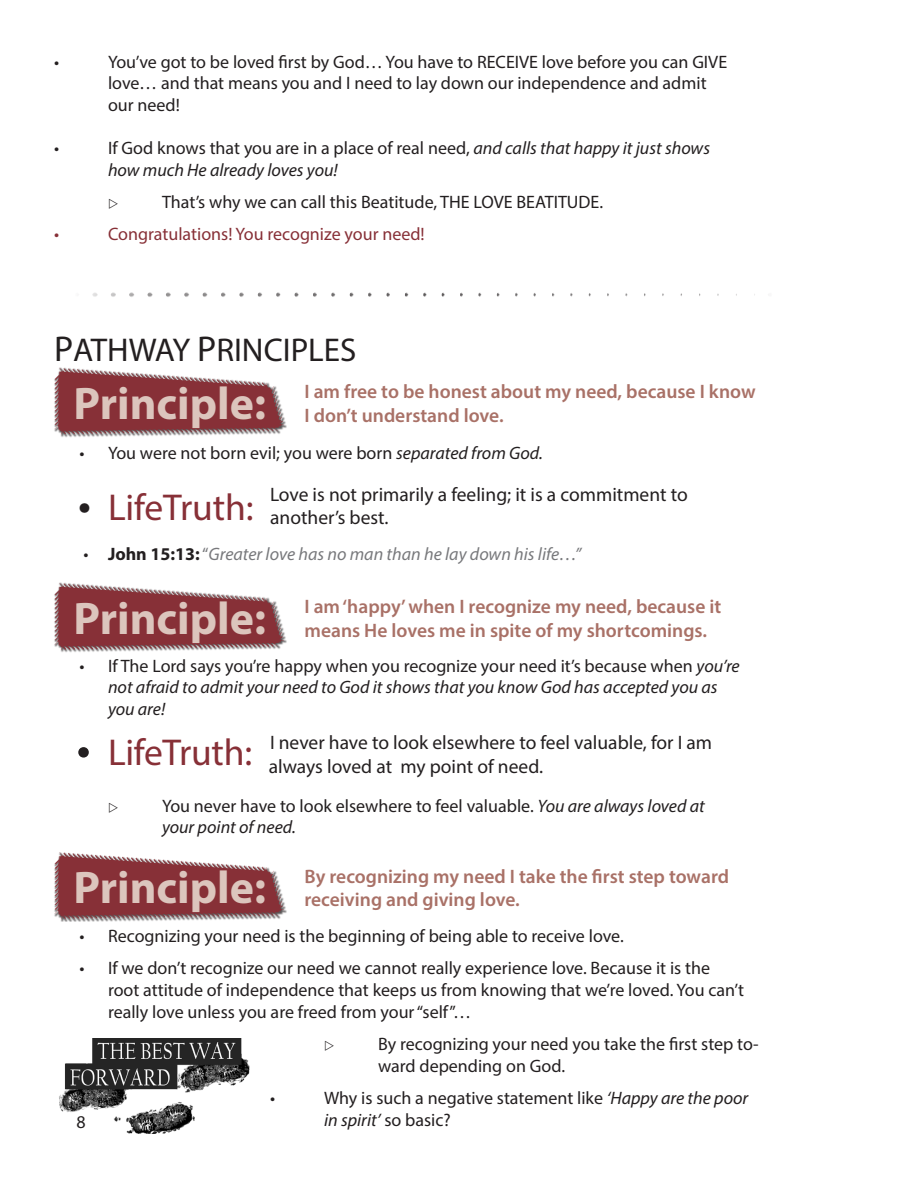
<style>
.page{position:relative;width:918px;height:1188px;background:#fff}
.page>*{position:absolute;margin:0;border:0;box-sizing:border-box;transform-origin:0 0}
.t1{font:700 45.9px "Myriad Pro";color:#dcc5bd}
.t2{font:37.5px "Myriad Pro";letter-spacing:-.005em;color:#873037}
.t3{font:33px "Myriad Pro";color:#231f20}
.t4{font:600 19.5px/23.4px "Myriad Pro";color:#a97167}
.t5{font:19.5px "Myriad Pro";color:#231f20}
.t6{font:18px "Myriad Pro";color:#231f20}
.t7{font:italic 18px "Myriad Pro";color:#231f20}
.t8{font:italic 18px "Myriad Pro";color:#78797c}
.t9{font:18px "Myriad Pro";color:#873037}
.s1{font-style:italic}
.s2{font-size:36px}
.s3{font-size:45.9px;color:#231f20}
.s4{font-style:normal;color:#231f20}
.s5{font-weight:700;font-style:normal;color:#231f20}
.s6{font-style:normal}
.s7{font-size:50.1px}
.s8{font-size:37.5px;color:#873037}
</style>
<div class="page">
<img style="left:59px;top:1038px;width:191px;height:96px">
<svg style="left:54px;top:367px;width:232px;height:70px"></svg>
<svg style="left:95px;top:292px;width:660px;height:5px"></svg>
<svg style="left:54px;top:582px;width:232px;height:70px"></svg>
<svg style="left:54px;top:852px;width:232px;height:70px"></svg>
<p class="t6" style="left:54px;top:50px;width:7px">•</p>
<p class="t6" style="left:108px;top:50px;width:621px">You’ve got to be loved first by God… You have to RECEIVE love before you can GIVE</p>
<p class="t6" style="left:108px;top:72px;width:600px">love… and that means you and I need to lay down our independence and admit</p>
<p class="t6" style="left:108px;top:94px;width:73px">our need!</p>
<p class="t6" style="left:54px;top:137px;width:7px">•</p>
<p class="t6" style="left:108px;top:137px;width:604px">If God knows that you are in a place of real need, <span class="s1">and calls that happy it just shows</span></p>
<p class="t7" style="left:108px;top:158px;width:231px">how much He already loves you!</p>
<p class="t6" style="left:162px;top:191px;width:443px">That’s why we can call this Beatitude, THE LOVE BEATITUDE.</p>
<p class="t9" style="left:54px;top:223px;width:7px">•</p>
<p class="t9" style="left:108px;top:223px;width:318px">Congratulations! You recognize your need!</p>
<p class="t3" style="left:54px;top:330px;width:304px"><span class="s2">P</span>ATHWAY <span class="s2">P</span>RINCIPLES</p>
<p class="t1" style="left:74px;top:373px;width:194px">Principle:</p>
<p class="t4" style="left:304px;top:379px;width:453px">I am free to be honest about my need, because I know<br>I don’t understand love.</p>
<p class="t6" style="left:80px;top:442px;width:465px">• You were not born evil; you were born <span class="s1">separated from God.</span></p>
<p class="t2" style="left:78px;top:484px;width:177px"><span class="s3">•</span> Life Truth:</p>
<p class="t5" style="left:270px;top:482px;width:419px">Love is not primarily a feeling; it is a commitment to</p>
<p class="t5" style="left:270px;top:506px;width:120px">another’s best.</p>
<p class="t8" style="left:83px;top:542px;width:499px"><span class="s4">•</span> <span class="s5">John 15:13:</span><span class="s6">“</span>Greater love has no man than he lay down his life…”</p>
<p class="t1" style="left:74px;top:588px;width:194px">Principle:</p>
<p class="t4" style="left:304px;top:595px;width:418px">I am ‘happy’ when I recognize my need, because it means He loves me in spite of my shortcomings.</p>
<p class="t6" style="left:80px;top:655px;width:662px">• If The Lord says you’re happy when you recognize your need it’s because when <span class="s1">you’re</span></p>
<p class="t7" style="left:108px;top:676px;width:611px">not afraid to admit your need to God it shows that you know God has accepted you as</p>
<p class="t7" style="left:108px;top:698px;width:59px">you are!</p>
<p class="t5" style="left:76px;top:731px;width:637px"><span class="s7">•</span> <span class="s8">Life Truth:</span> I never have to look elsewhere to feel valuable, for I am</p>
<p class="t5" style="left:269px;top:754px;width:276px">always loved at my point of need.</p>
<p class="t6" style="left:162px;top:794px;width:544px">You never have to look elsewhere to feel valuable. <span class="s1">You are always loved at</span></p>
<p class="t7" style="left:162px;top:816px;width:135px">your point of need.</p>
<p class="t1" style="left:74px;top:858px;width:194px">Principle:</p>
<p class="t4" style="left:304px;top:864px;width:426px">By recognizing my need I take the first step toward receiving and giving love.</p>
<p class="t6" style="left:80px;top:925px;width:546px">• Recognizing your need is the beginning of being able to receive love.</p>
<p class="t6" style="left:80px;top:957px;width:632px">• If we don’t recognize our need we cannot really experience love. Because it is the</p>
<p class="t6" style="left:108px;top:979px;width:638px">root attitude of independence that keeps us from knowing that we’re loved. You can’t</p>
<p class="t6" style="left:108px;top:1000px;width:365px">really love unless you are freed from your “self”…</p>
<p class="t6" style="left:378px;top:1033px;width:382px">By recognizing your need you take the first step to-</p>
<p class="t6" style="left:378px;top:1054px;width:189px">ward depending on God.</p>
<p class="t6" style="left:270px;top:1087px;width:7px">•</p>
<p class="t6" style="left:324px;top:1087px;width:426px">Why is such a negative statement like <span class="s1">‘Happy are the poor</span></p>
<p class="t7" style="left:324px;top:1108px;width:128px">in spirit’ <span class="s6">so basic?</span></p>
<p class="t6" style="left:76px;top:1111px;width:11px">8</p>
</div>
